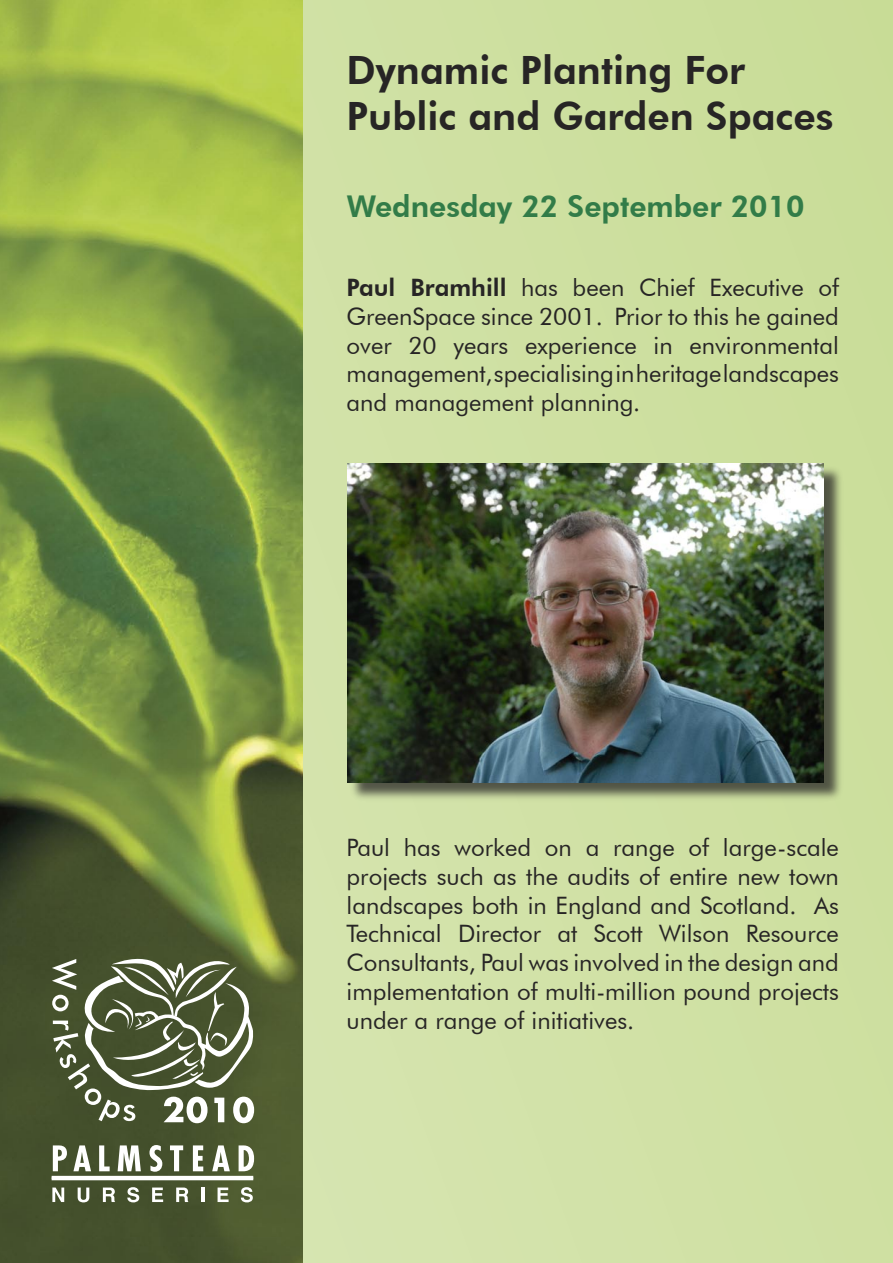
<style>
.page{position:relative;width:893px;height:1263px;background:#fff}
.page>*{position:absolute;margin:0;border:0;box-sizing:border-box;transform-origin:0 0}
.t1{font:800 39px/46.8px "Futura BT";color:#272525}
.t2{font:800 30px "Futura BT";color:#327c48}
.t3{font:24px/28.8px "Futura BT";color:#272525;text-align:justify}
.s1{font-weight:800}
</style>
<div class="page">
<div style="left:299px;top:0;width:594px;height:1263px;background:#cfe0a3"></div>
<img style="left:0;top:0;width:303px;height:1263px">
<svg style="left:53px;top:1145px;width:14px;height:26px"></svg>
<svg style="left:73px;top:1145px;width:18px;height:26px"></svg>
<svg style="left:99px;top:1145px;width:11px;height:26px"></svg>
<svg style="left:118px;top:1145px;width:23px;height:26px"></svg>
<svg style="left:149px;top:1145px;width:13px;height:27px"></svg>
<svg style="left:170px;top:1145px;width:13px;height:26px"></svg>
<svg style="left:193px;top:1145px;width:10px;height:26px"></svg>
<svg style="left:212px;top:1145px;width:18px;height:26px"></svg>
<svg style="left:239px;top:1144px;width:15px;height:27px"></svg>
<hr style="left:52px;top:1176px;width:201px;height:4px;background:#fff">
<svg style="left:52px;top:1187px;width:12px;height:15px"></svg>
<svg style="left:78px;top:1187px;width:11px;height:15px"></svg>
<svg style="left:103px;top:1187px;width:12px;height:15px"></svg>
<svg style="left:127px;top:1187px;width:12px;height:15px"></svg>
<svg style="left:152px;top:1187px;width:11px;height:15px"></svg>
<svg style="left:176px;top:1187px;width:12px;height:15px"></svg>
<hr style="left:201px;top:1187px;width:3px;height:15px;background:#fff">
<svg style="left:218px;top:1187px;width:11px;height:15px"></svg>
<svg style="left:241px;top:1187px;width:12px;height:15px"></svg>
<svg style="left:52px;top:959px;width:202px;height:164px"></svg>
<div style="left:348px;top:464px;width:496px;height:338px;background:#272525;opacity:.75"></div>
<img style="left:348px;top:463px;width:476px;height:319px">
<p class="t1" style="left:347px;top:46px;width:488px">Dynamic Planting For<br>Public and Garden Spaces</p>
<p class="t2" style="left:347px;top:188px;width:459px">Wednesday 22 September 2010</p>
<p class="t3" style="left:347px;top:273px;width:494px"><span class="s1">Paul Bramhill</span> has been Chief Executive of GreenSpace since 2001. Prior to this he gained over 20 years experience in environmental management, specialising in heritage landscapes and management planning.</p>
<p class="t3" style="left:347px;top:833px;width:494px">Paul has worked on a range of large-scale projects such as the audits of entire new town landscapes both in England and Scotland. As Technical Director at Scott Wilson Resource Consultants, Paul was involved in the design and implementation of multi-million pound projects under a range of initiatives.</p>
</div>
